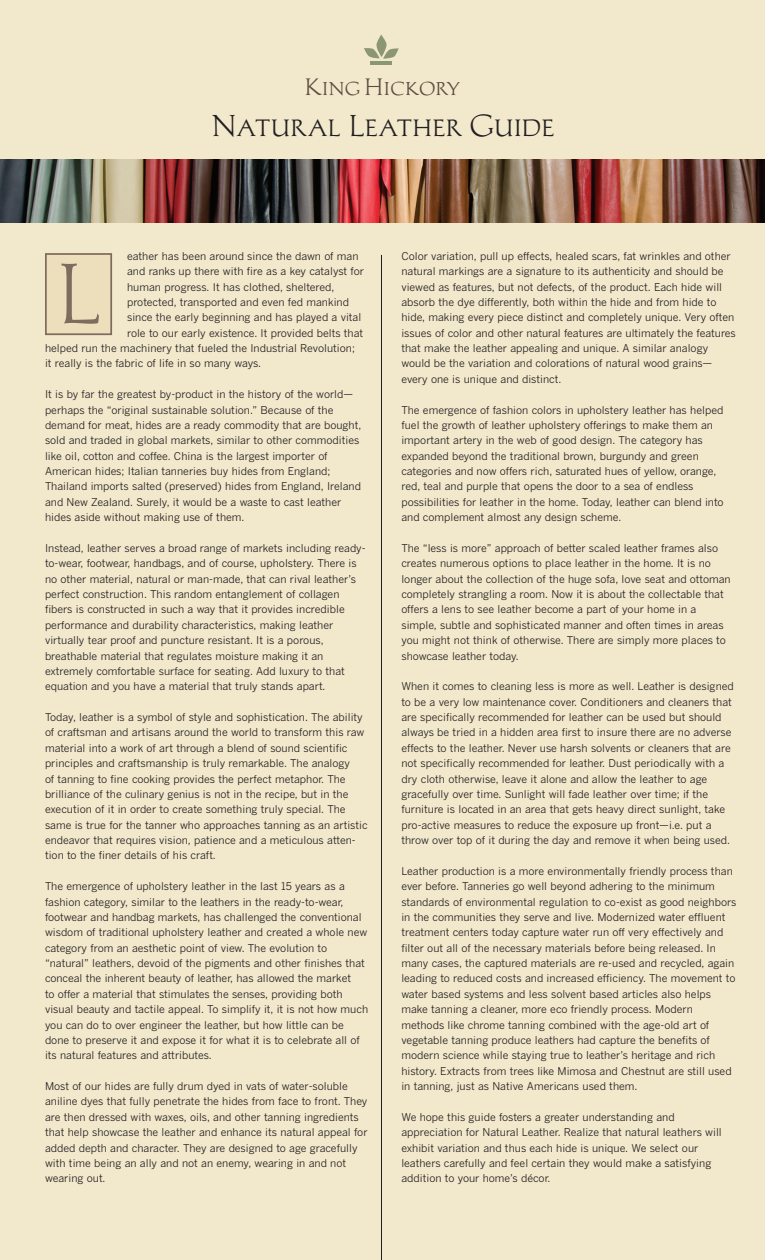
<style>
.page{position:relative;width:765px;height:1260px;background:#f2e8cc}
.page>*{position:absolute;margin:0;border:0;box-sizing:border-box;transform-origin:0 0}
.t1{font:83.62px "Michelangelo BQ";color:#7e6d5f}
.t2{font:29.75px "Michelangelo BQ";letter-spacing:.055em;color:#231f20}
.t3{font:23.38px "Michelangelo BQ";letter-spacing:.055em;color:#5d4c42}
.t4{font:10.62px/15.4px "Benton Gothic";color:#231f20}
</style>
<div class="page">
<svg style="left:364px;top:35px;width:35px;height:24px"></svg>
<hr style="left:371px;top:61px;width:21px;height:4px;background:#8a9772">
<img style="left:0;top:160px;width:765px;height:62px">
<hr style="left:381px;top:255px;width:1px;height:1005px;background:#231f20">
<div style="left:47px;top:255px;width:63px;height:78px;background:#eddfbb"></div>
<div style="left:45px;top:253px;width:67px;height:82px;border:2px solid #7e6d5f"></div>
<h3 class="t3" style="left:306px;top:74px;width:156px">King Hickory</h3>
<h2 class="t2" style="left:212px;top:108px;width:343px">Natural Leather Guide</h2>
<p class="t4" style="left:127px;top:249px;width:233px">eather has been around since the dawn of man</p>
<p class="t4" style="left:127px;top:264px;width:238px">and ranks up there with fire as a key catalyst for</p>
<p class="t4" style="left:127px;top:279px;width:209px">human progress. It has clothed, sheltered,</p>
<p class="t4" style="left:127px;top:295px;width:223px">protected, transported and even fed mankind</p>
<p class="t4" style="left:127px;top:310px;width:236px">since the early beginning and has played a vital</p>
<p class="t4" style="left:127px;top:325px;width:238px">role to our early existence. It provided belts that</p>
<p class="t4" style="left:45px;top:341px;width:312px">helped run the machinery that fueled the Industrial Revolution;</p>
<p class="t4" style="left:45px;top:356px;width:218px">it really is the fabric of life in so many ways.</p>
<p class="t4" style="left:45px;top:387px;width:318px">It is by far the greatest by-product in the history of the world— perhaps the “original sustainable solution.” Because of the demand for meat, hides are a ready commodity that are bought, sold and traded in global markets, similar to other commodities like oil, cotton and coffee. China is the largest importer of American hides; Italian tanneries buy hides from England; Thailand imports salted (preserved) hides from England, Ireland and New Zealand. Surely, it would be a waste to cast leather hides aside without making use of them.</p>
<p class="t4" style="left:45px;top:541px;width:322px">Instead, leather serves a broad range of markets including ready&shy;to-wear, footwear, handbags, and of course, upholstery. There is no other material, natural or man-made, that can rival leather’s perfect construction. This random entanglement of collagen fibers is constructed in such a way that it provides incredible performance and durability characteristics, making leather virtually tear proof and puncture resistant. It is a porous, breathable material that regulates moisture making it an extremely comfortable surface for seating. Add luxury to that equation and you have a material that truly stands apart.</p>
<p class="t4" style="left:45px;top:710px;width:324px">Today, leather is a symbol of style and sophistication. The ability of craftsman and artisans around the world to transform this raw material into a work of art through a blend of sound scientific principles and craftsmanship is truly remarkable. The analogy<br>of tanning to fine cooking provides the perfect metaphor. The brilliance of the culinary genius is not in the recipe, but in the execution of it in order to create something truly special. The same is true for the tanner who approaches tanning as an artistic endeavor that requires vision, patience and a meticulous atten&shy;tion to the finer details of his craft.</p>
<p class="t4" style="left:45px;top:879px;width:325px">The emergence of upholstery leather in the last 15 years as a fashion category, similar to the leathers in the ready-to-wear, footwear and handbag markets, has challenged the conventional wisdom of traditional upholstery leather and created a whole new category from an aesthetic point of view. The evolution to “natural” leathers, devoid of the pigments and other finishes that conceal the inherent beauty of leather, has allowed the market<br>to offer a material that stimulates the senses, providing both visual beauty and tactile appeal. To simplify it, it is not how much you can do to over engineer the leather, but how little can be done to preserve it and expose it for what it is to celebrate all of its natural features and attributes.</p>
<p class="t4" style="left:45px;top:1079px;width:324px">Most of our hides are fully drum dyed in vats of water-soluble aniline dyes that fully penetrate the hides from face to front. They are then dressed with waxes, oils, and other tanning ingredients that help showcase the leather and enhance its natural appeal for added depth and character. They are designed to age gracefully with time being an ally and not an enemy, wearing in and not wearing out.</p>
<h1 class="t1" style="left:60px;top:245px;width:41px">L</h1>
<p class="t4" style="left:401px;top:248px;width:336px">Color variation, pull up effects, healed scars, fat wrinkles and other natural markings are a signature to its authenticity and should be viewed as features, but not defects, of the product. Each hide will absorb the dye differently, both within the hide and from hide to hide, making every piece distinct and completely unique. Very often issues of color and other natural features are ultimately the features that make the leather appealing and unique. A similar analogy would be the variation and colorations of natural wood grains— every one is unique and distinct.</p>
<p class="t4" style="left:401px;top:402px;width:324px">The emergence of fashion colors in upholstery leather has helped fuel the growth of leather upholstery offerings to make them an important artery in the web of good design. The category has expanded beyond the traditional brown, burgundy and green categories and now offers rich, saturated hues of yellow, orange, red, teal and purple that opens the door to a sea of endless possibilities for leather in the home. Today, leather can blend into and complement almost any design scheme.</p>
<p class="t4" style="left:401px;top:541px;width:331px">The “less is more” approach of better scaled leather frames also creates numerous options to place leather in the home. It is no longer about the collection of the huge sofa, love seat and ottoman completely strangling a room. Now it is about the collectable that offers a lens to see leather become a part of your home in a simple, subtle and sophisticated manner and often times in areas you might not think of otherwise. There are simply more places to showcase leather today.</p>
<p class="t4" style="left:401px;top:679px;width:334px">When it comes to cleaning less is more as well. Leather is designed to be a very low maintenance cover. Conditioners and cleaners that are specifically recommended for leather can be used but should always be tried in a hidden area first to insure there are no adverse effects to the leather. Never use harsh solvents or cleaners that are not specifically recommended for leather. Dust periodically with a dry cloth otherwise, leave it alone and allow the leather to age gracefully over time. Sunlight will fade leather over time; if the furniture is located in an area that gets heavy direct sunlight, take pro-active measures to reduce the exposure up front—i.e. put a throw over top of it during the day and remove it when being used.</p>
<p class="t4" style="left:401px;top:863px;width:337px">Leather production is a more environmentally friendly process than ever before. Tanneries go well beyond adhering to the minimum standards of environmental regulation to co-exist as good neighbors in the communities they serve and live. Modernized water effluent treatment centers today capture water run off very effectively and filter out all of the necessary materials before being released. In many cases, the captured materials are re-used and recycled, again leading to reduced costs and increased efficiency. The movement to water based systems and less solvent based articles also helps make tanning a cleaner, more eco friendly process. Modern methods like chrome tanning combined with the age-old art of vegetable tanning produce leathers had capture the benefits of modern science while staying true to leather’s heritage and rich history. Extracts from trees like Mimosa and Chestnut are still used in tanning, just as Native Americans used them.</p>
<p class="t4" style="left:401px;top:1109px;width:322px">We hope this guide fosters a greater understanding and appreciation for Natural Leather. Realize that natural leathers will exhibit variation and thus each hide is unique. We select our leathers carefully and feel certain they would make a satisfying addition to your home’s décor.</p>
</div>
